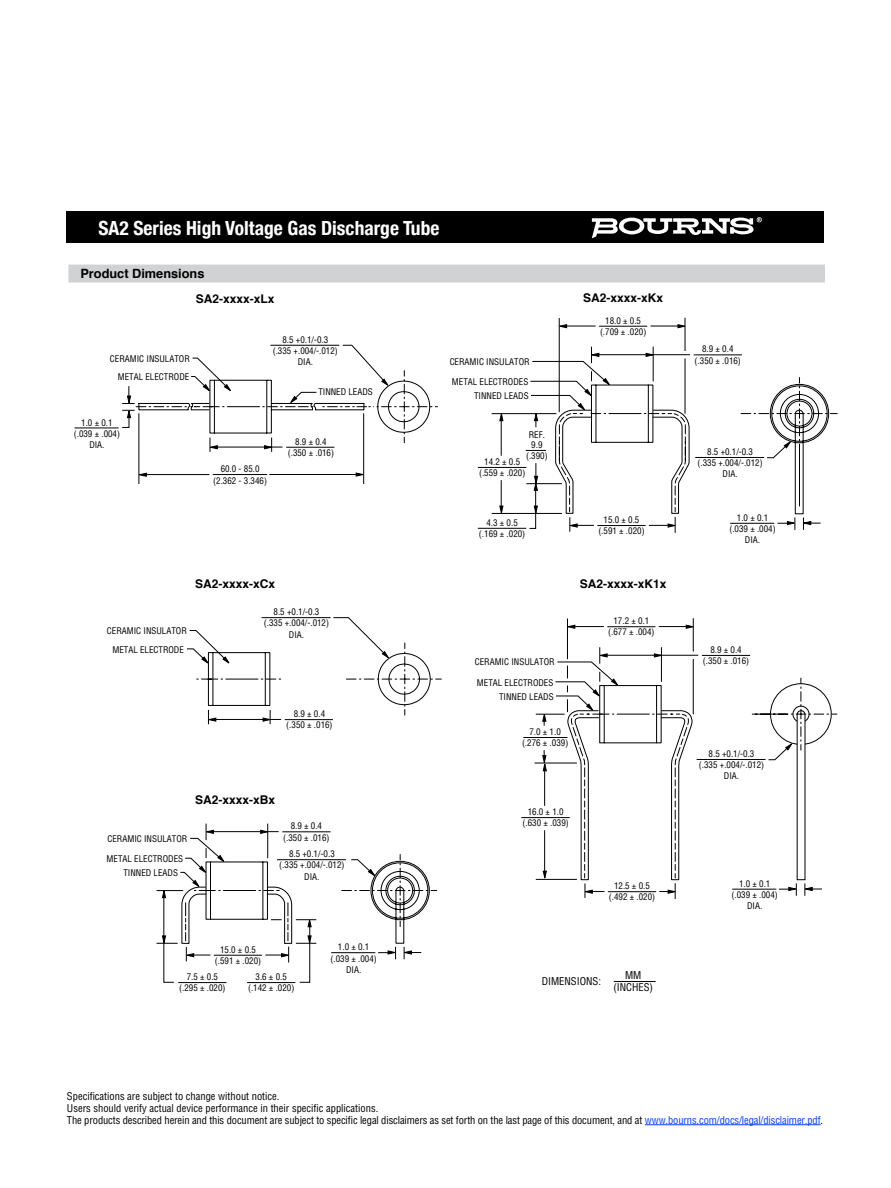
<style>
.page{position:relative;width:891px;height:1188px;background:#fff}
.page>*{position:absolute;margin:0;border:0;box-sizing:border-box;transform-origin:0 0}
.t1{font:700 condensed 19.5px "Helvetica Neue";color:#fff}
.t2{font:700 12.75px "Helvetica";color:#000}
.t3{font:700 12px "Helvetica";color:#000}
.t4{font:condensed 10.5px/12px "Helvetica";letter-spacing:-.01em;color:#000}
.t5{font:condensed 9px/11.2px "Helvetica";color:#000;text-align:center}
.s1{color:#0040f9}
</style>
<div class="page">
<hr style="left:363px;top:413px;width:1px;height:71px;background:#000">
<svg style="left:138px;top:473px;width:9px;height:4px"></svg>
<svg style="left:356px;top:473px;width:9px;height:4px"></svg>
<hr style="left:145px;top:474px;width:64px;height:1px;background:#000">
<hr style="left:269px;top:474px;width:90px;height:1px;background:#000">
<hr style="left:139px;top:413px;width:1px;height:71px;background:#000">
<hr style="left:213px;top:474px;width:54px;height:1px;background:#000">
<hr style="left:74px;top:428px;width:45px;height:1px;background:#000">
<hr style="left:730px;top:523px;width:44px;height:1px;background:#000">
<svg style="left:122px;top:345px;width:316px;height:107px"></svg>
<hr style="left:216px;top:447px;width:67px;height:1px;background:#000">
<svg style="left:187px;top:617px;width:254px;height:107px"></svg>
<hr style="left:215px;top:719px;width:66px;height:1px;background:#000">
<hr style="left:277px;top:859px;width:69px;height:1px;background:#000">
<hr style="left:282px;top:831px;width:49px;height:1px;background:#000">
<svg style="left:157px;top:824px;width:159px;height:159px"></svg>
<svg style="left:342px;top:854px;width:95px;height:105px"></svg>
<hr style="left:695px;top:457px;width:69px;height:1px;background:#000">
<hr style="left:694px;top:355px;width:48px;height:1px;background:#000">
<hr style="left:599px;top:326px;width:48px;height:1px;background:#000">
<hr style="left:559px;top:318px;width:1px;height:94px;background:#000">
<hr style="left:685px;top:318px;width:1px;height:33px;background:#000">
<svg style="left:558px;top:324px;width:9px;height:4px"></svg>
<svg style="left:677px;top:324px;width:9px;height:4px"></svg>
<hr style="left:566px;top:326px;width:30px;height:1px;background:#000">
<hr style="left:651px;top:326px;width:31px;height:1px;background:#000">
<hr style="left:492px;top:413px;width:64px;height:1px;background:#000">
<hr style="left:478px;top:467px;width:48px;height:1px;background:#000">
<hr style="left:492px;top:513px;width:70px;height:1px;background:#000">
<svg style="left:499px;top:506px;width:4px;height:8px"></svg>
<svg style="left:499px;top:413px;width:4px;height:8px"></svg>
<hr style="left:501px;top:421px;width:1px;height:35px;background:#000">
<hr style="left:501px;top:480px;width:1px;height:30px;background:#000">
<hr style="left:478px;top:528px;width:48px;height:1px;background:#000">
<svg style="left:526px;top:347px;width:164px;height:186px"></svg>
<hr style="left:702px;top:655px;width:48px;height:1px;background:#000">
<hr style="left:606px;top:655px;width:92px;height:1px;background:#000">
<hr style="left:607px;top:626px;width:49px;height:1px;background:#000">
<hr style="left:567px;top:619px;width:1px;height:40px;background:#000">
<hr style="left:693px;top:618px;width:1px;height:34px;background:#000">
<svg style="left:568px;top:625px;width:7px;height:4px"></svg>
<svg style="left:686px;top:625px;width:8px;height:4px"></svg>
<hr style="left:574px;top:626px;width:30px;height:1px;background:#000">
<hr style="left:659px;top:626px;width:31px;height:1px;background:#000">
<hr style="left:693px;top:659px;width:1px;height:55px;background:#000">
<hr style="left:752px;top:714px;width:35px;height:1px;background:#000">
<svg style="left:741px;top:378px;width:96px;height:152px"></svg>
<hr style="left:697px;top:759px;width:69px;height:1px;background:#000">
<svg style="left:756px;top:678px;width:81px;height:218px"></svg>
<hr style="left:523px;top:737px;width:44px;height:1px;background:#000">
<hr style="left:535px;top:763px;width:42px;height:1px;background:#000">
<hr style="left:521px;top:817px;width:49px;height:1px;background:#000">
<svg style="left:536px;top:647px;width:157px;height:252px"></svg>
<hr style="left:732px;top:889px;width:44px;height:1px;background:#000">
<hr style="left:331px;top:952px;width:44px;height:1px;background:#000">
<hr style="left:645px;top:1124px;width:176px;height:1px;background:#0040f9">
<div style="left:67px;top:212px;width:757px;height:31px;background:#000"></div>
<svg style="left:592px;top:217px;width:170px;height:21px"></svg>
<div style="left:68px;top:265px;width:757px;height:18px;background:#d1d2d4"></div>
<hr style="left:614px;top:981px;width:42px;height:1px;background:#000">
<h1 class="t1" style="left:98px;top:212px;width:343px">SA2 Series High Voltage Gas Discharge Tube</h1>
<h2 class="t2" style="left:80px;top:263px;width:125px">Product Dimensions</h2>
<h3 class="t3" style="left:196px;top:289px;width:80px">SA2-xxxx-xLx</h3>
<p class="t5" style="left:110px;top:353px;width:81px">CERAMIC INSULATOR</p>
<p class="t5" style="left:118px;top:371px;width:73px">METAL ELECTRODE</p>
<p class="t5" style="left:74px;top:417px;width:48px">1.0 ± 0.1 (.039 ± .004)<br>DIA.</p>
<p class="t5" style="left:273px;top:334px;width:67px">8.5 +0.1/-0.3 (.335 +.004/-.012)<br>DIA.</p>
<p class="t5" style="left:318px;top:386px;width:56px">TINNED LEADS</p>
<p class="t5" style="left:213px;top:463px;width:55px">60.0 - 85.0 (2.362 - 3.346)</p>
<p class="t5" style="left:288px;top:436px;width:48px">8.9 ± 0.4 (.350 ± .016)</p>
<p class="t5" style="left:450px;top:356px;width:81px">CERAMIC INSULATOR</p>
<p class="t5" style="left:452px;top:375px;width:78px;line-height:14.1px;text-align:right">METAL ELECTRODES<br>TINNED LEADS</p>
<p class="t5" style="left:529px;top:430px;width:18px;line-height:9.8px;text-align:left">REF.<br>9.9</p>
<p class="t5" style="left:526px;top:450px;width:23px">(.390)</p>
<p class="t5" style="left:479px;top:456px;width:48px">14.2 ± 0.5 (.559 ± .020)</p>
<p class="t5" style="left:479px;top:517px;width:48px">4.3 ± 0.5 (.169 ± .020)</p>
<h3 class="t3" style="left:583px;top:288px;width:82px">SA2-xxxx-xKx</h3>
<p class="t5" style="left:600px;top:315px;width:48px">18.0 ± 0.5 (.709 ± .020)</p>
<p class="t5" style="left:598px;top:514px;width:48px">15.0 ± 0.5 (.591 ± .020)</p>
<p class="t5" style="left:107px;top:625px;width:81px">CERAMIC INSULATOR</p>
<p class="t5" style="left:112px;top:644px;width:73px">METAL ELECTRODE</p>
<h3 class="t3" style="left:195px;top:574px;width:82px">SA2-xxxx-xCx</h3>
<h3 class="t3" style="left:580px;top:574px;width:88px">SA2-xxxx-xK1x</h3>
<p class="t5" style="left:264px;top:606px;width:67px">8.5 +0.1/-0.3 (.335 +.004/-.012)<br>DIA.</p>
<p class="t5" style="left:286px;top:708px;width:48px">8.9 ± 0.4 (.350 ± .016)</p>
<p class="t5" style="left:475px;top:656px;width:81px">CERAMIC INSULATOR</p>
<p class="t5" style="left:477px;top:675px;width:78px;line-height:14.1px;text-align:right">METAL ELECTRODES<br>TINNED LEADS</p>
<p class="t5" style="left:522px;top:726px;width:48px">7.0 ± 1.0 (.276 ± .039)</p>
<p class="t5" style="left:608px;top:615px;width:48px">17.2 ± 0.1 (.677 ± .004)</p>
<p class="t5" style="left:107px;top:833px;width:81px">CERAMIC INSULATOR</p>
<p class="t5" style="left:123px;top:851px;width:61px;line-height:14.1px;text-align:left;text-indent:-17px">METAL ELECTRODES<br>TINNED LEADS</p>
<h3 class="t3" style="left:195px;top:790px;width:82px">SA2-xxxx-xBx</h3>
<p class="t5" style="left:283px;top:820px;width:48px">8.9 ± 0.4 (.350 ± .016)</p>
<p class="t5" style="left:279px;top:848px;width:67px">8.5 +0.1/-0.3 (.335 +.004/-.012)<br>DIA.</p>
<p class="t5" style="left:523px;top:806px;width:48px">16.0 ± 1.0 (.630 ± .039)</p>
<p class="t5" style="left:609px;top:880px;width:48px">12.5 ± 0.5 (.492 ± .020)</p>
<p class="t5" style="left:215px;top:944px;width:48px">15.0 ± 0.5 (.591 ± .020)</p>
<p class="t5" style="left:179px;top:971px;width:48px">7.5 ± 0.5 (.295 ± .020)</p>
<p class="t5" style="left:248px;top:971px;width:48px">3.6 ± 0.5 (.142 ± .020)</p>
<p class="t5" style="left:330px;top:941px;width:48px">1.0 ± 0.1 (.039 ± .004)<br>DIA.</p>
<p class="t4" style="left:542px;top:975px;width:61px">DIMENSIONS:</p>
<p class="t4" style="left:613px;top:968px;width:41px;line-height:12.6px;text-align:center">MM (INCHES)</p>
<p class="t5" style="left:695px;top:343px;width:48px">8.9 ± 0.4 (.350 ± .016)</p>
<p class="t5" style="left:698px;top:446px;width:67px">8.5 +0.1/-0.3 (.335 +.004/-.012)<br>DIA.</p>
<p class="t5" style="left:729px;top:512px;width:48px">1.0 ± 0.1 (.039 ± .004)<br>DIA.</p>
<p class="t5" style="left:703px;top:644px;width:48px">8.9 ± 0.4 (.350 ± .016)</p>
<p class="t5" style="left:699px;top:748px;width:67px">8.5 +0.1/-0.3 (.335 +.004/-.012)<br>DIA.</p>
<p class="t5" style="left:732px;top:878px;width:48px">1.0 ± 0.1 (.039 ± .004)<br>DIA.</p>
<p class="t4" style="left:67px;top:1090px;width:758px">Specifications are subject to change without notice.<br>Users should verify actual device performance in their specific applications.<br>The products described herein and this document are subject to specific legal disclaimers as set forth on the last page of this document, and at <span class="s1">www.bourns.com/docs/legal/disclaimer.pdf</span>.</p>
</div>
